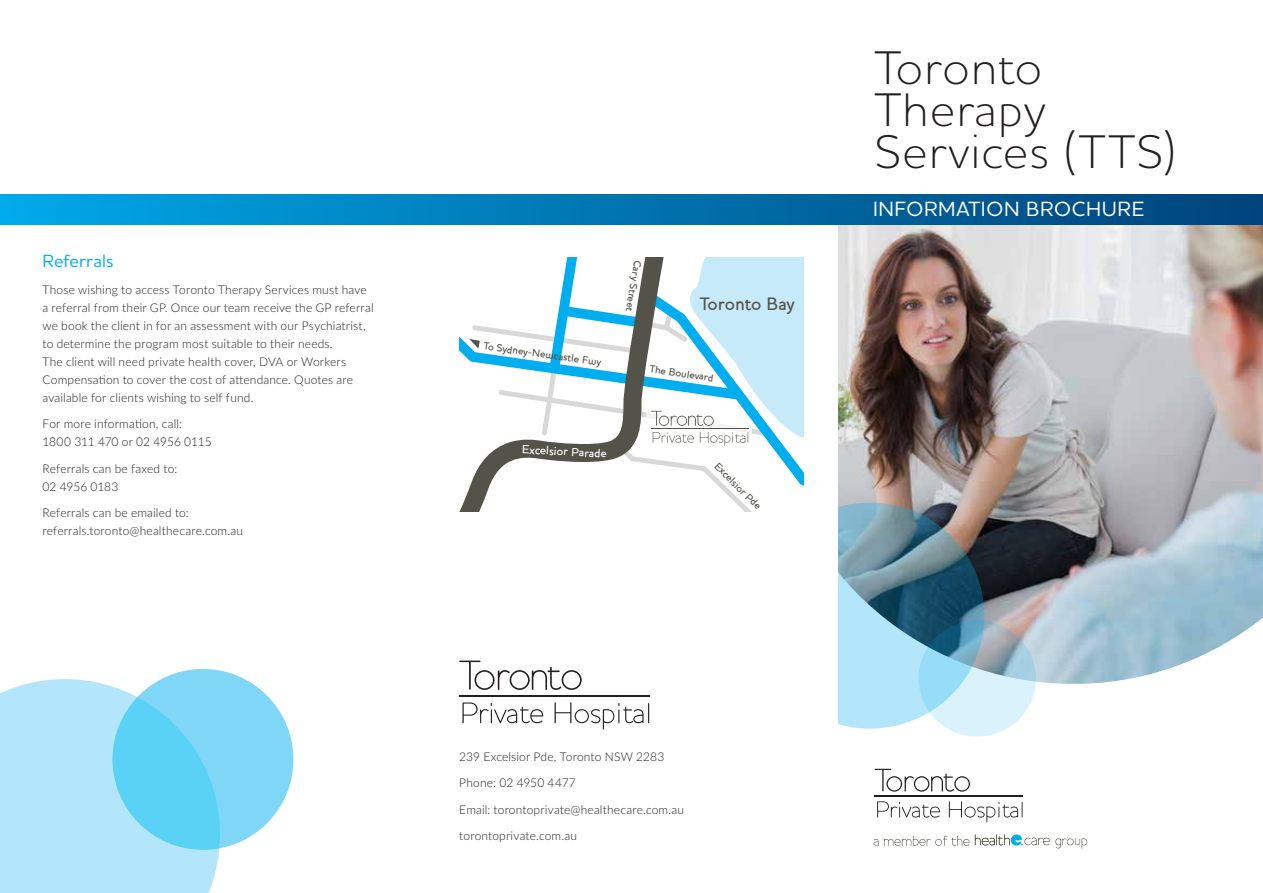
<style>
.page{position:relative;width:1263px;height:893px;background:#fff}
.page>*{position:absolute;margin:0;border:0;box-sizing:border-box;transform-origin:0 0}
.t1{font:300 48px/42px "Houschka Pro";letter-spacing:.03em;color:#231f20}
.t2{font:500 21px "Houschka Pro";letter-spacing:.03em;color:#fff}
.t3{font:500 18.6px "Houschka";color:#54534a}
.t4{font:500 18px "Houschka Pro";letter-spacing:.005em;color:#00aeef}
.t5{font:500 12.15px "Houschka";color:#fff}
.t6{font:300 12px/18px "Lato";letter-spacing:.015em;color:#231f20}
.t7{font:500 10.65px "Houschka";color:#54534a}
</style>
<div class="page">
<img style="left:838px;top:225px;width:425px;height:459px">
<svg style="left:756px;top:503px;width:228px;height:226px;background:#77a5b7"></svg>
<svg style="left:918px;top:620px;width:118px;height:117px;background:#a8cfdf"></svg>
<div style="left:737px;top:153px;width:101px;height:740px;background:#fff"></div>
<div style="left:112px;top:669px;width:181px;height:181px;background:#80d6f7;border-radius:50%"></div>
<svg style="left:0;top:679px;width:220px;height:214px;background:#9ce0f8"></svg>
<svg style="left:949px;top:801px;width:74px;height:21px"></svg>
<svg style="left:877px;top:801px;width:63px;height:16px"></svg>
<hr style="left:875px;top:795px;width:148px;height:1px;background:#231f20">
<svg style="left:875px;top:769px;width:95px;height:23px"></svg>
<svg style="left:554px;top:702px;width:95px;height:28px"></svg>
<svg style="left:462px;top:702px;width:81px;height:21px"></svg>
<hr style="left:459px;top:695px;width:190px;height:1px;background:#231f20">
<svg style="left:459px;top:661px;width:123px;height:29px"></svg>
<svg style="left:874px;top:839px;width:4px;height:7px"></svg>
<svg style="left:884px;top:836px;width:85px;height:10px"></svg>
<svg style="left:975px;top:834px;width:112px;height:14px"></svg>
<svg style="left:459px;top:336px;width:10px;height:175px"></svg>
<svg style="left:469px;top:257px;width:334px;height:254px"></svg>
<hr style="left:651px;top:428px;width:97px;height:1px;background:#54534a">
<div style="left:0;top:194px;width:1263px;height:31px;background:linear-gradient(to right,#00a7e8,#004179)"></div>
<h3 class="t4" style="left:43px;top:250px;width:73px">Referrals</h3>
<p class="t6" style="left:43px;top:280px;width:333px">Those wishing to access Toronto Therapy Services must have a referral from their GP. Once our team receive the GP referral we book the client in for an assessment with our Psychiatrist, to determine the program most suitable to their needs.<br>The client will need private health cover, DVA or Workers Compensation to cover the cost of attendance. Quotes are available for clients wishing to self fund.</p>
<p class="t6" style="left:43px;top:415px;width:171px">For more information, call:<br>1800 311 470 or 02 4956 0115</p>
<p class="t6" style="left:43px;top:459px;width:136px">Referrals can be faxed to:<br>02 4956 0183</p>
<p class="t6" style="left:43px;top:504px;width:202px">Referrals can be emailed to: referrals.toronto@healthecare.com.au</p>
<p class="t7" style="left:485px;top:339px;width:120px;rotate:8deg">To Sydney-Newcastle Fwy</p>
<p class="t7" style="left:644px;top:262px;width:53px;rotate:100deg">Cary Street</p>
<h3 class="t3" style="left:700px;top:293px;width:96px">Toronto Bay</h3>
<p class="t7" style="left:651px;top:363px;width:66px;rotate:8deg">The Boulevard</p>
<p class="t5" style="left:522px;top:442px;width:87px;rotate:3deg">Excelsior Parade</p>
<p class="t7" style="left:721px;top:460px;width:63px;rotate:45deg">Excelsior Pde</p>
<h1 class="t1" style="left:875px;top:45px;width:302px">Toronto<br>Therapy<br>Services (TTS)</h1>
<h2 class="t2" style="left:873px;top:196px;width:273px">INFORMATION BROCHURE</h2>
<p class="t6" style="left:459px;top:747px;width:207px">239 Excelsior Pde, Toronto NSW 2283</p>
<p class="t6" style="left:459px;top:773px;width:118px">Phone: 02 4950 4477</p>
<p class="t6" style="left:459px;top:800px;width:226px">Email: torontoprivate@healthecare.com.au</p>
<p class="t6" style="left:459px;top:826px;width:119px">torontoprivate.com.au</p>
</div>
